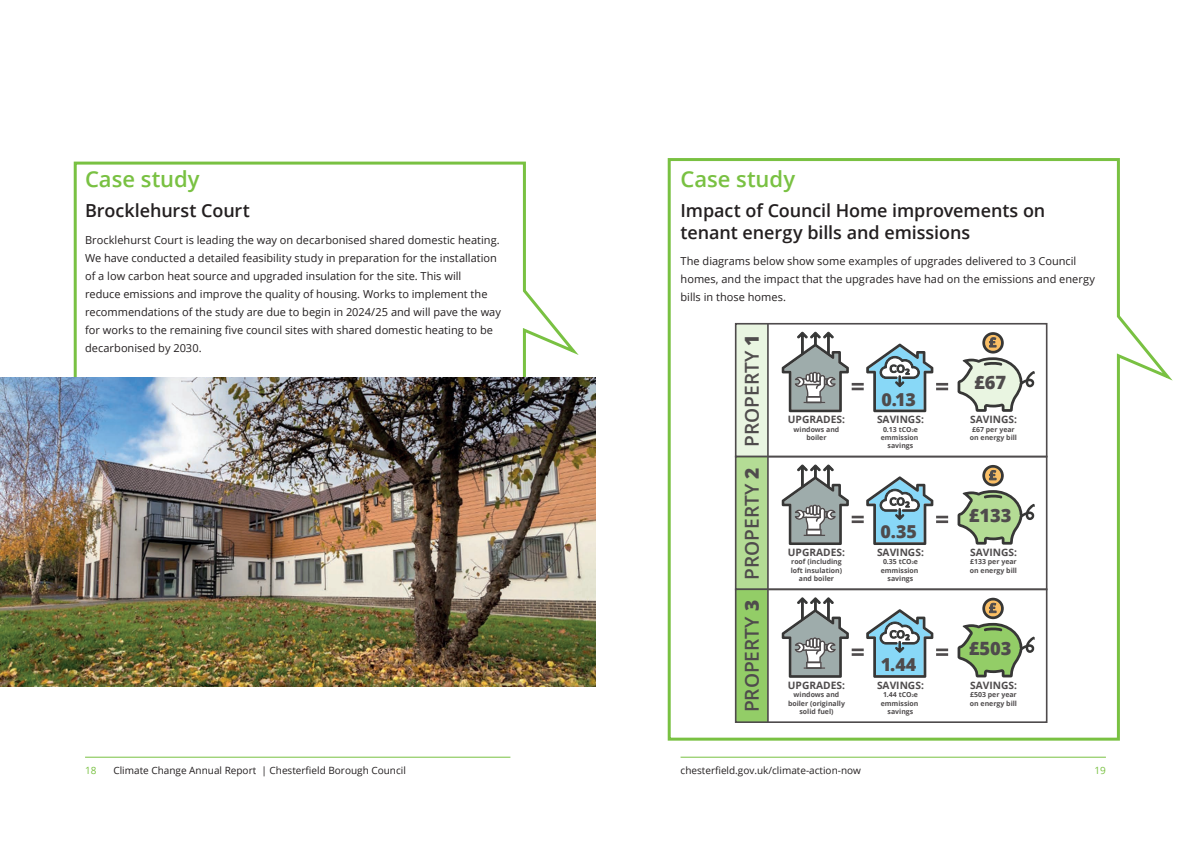
<style>
.page{position:relative;width:1191px;height:842px;background:#fff}
.page>*{position:absolute;margin:0;border:0;box-sizing:border-box;transform-origin:0 0}
.t1{font:600 22px "Open Sans";color:#79c142}
.t2{font:600 19.2px "Open Sans";color:#231f20}
.t3{font:800 18.3px "Open Sans";color:#231f20}
.t4{font:600 18px/21.6px "Open Sans";letter-spacing:-.005em;color:#231f20}
.t5{font:800 17.9px "Open Sans";color:#231f20}
.t6{font:11px/18px "Open Sans";color:#231f20}
.t7{font:700 10.2px "Open Sans";color:#231f20}
.t8{font:10px "Open Sans";color:#231f20}
.t9{font:10px "Open Sans";color:#79c142}
.t10{font:700 6.9px/8.3px "Open Sans";color:#231f20;text-align:center}
.s1{font-weight:800}
.s2{font-size:3.7px}
</style>
<div class="page">
<hr style="left:85px;top:757px;width:425px;height:1px;background:#79c142">
<hr style="left:680px;top:757px;width:426px;height:1px;background:#79c142">
<svg style="left:73px;top:161px;width:506px;height:216px"></svg>
<img style="left:0;top:377px;width:595px;height:309px">
<svg style="left:667px;top:158px;width:506px;height:583px"></svg>
<svg style="left:957px;top:598px;width:78px;height:110px"></svg>
<svg style="left:781px;top:597px;width:167px;height:81px"></svg>
<svg style="left:957px;top:465px;width:78px;height:80px"></svg>
<svg style="left:781px;top:464px;width:167px;height:81px"></svg>
<svg style="left:957px;top:332px;width:78px;height:80px"></svg>
<svg style="left:781px;top:331px;width:167px;height:81px"></svg>
<div style="left:735px;top:324px;width:32px;height:132px;background:#e9f5e1"></div>
<div style="left:735px;top:323px;width:312px;height:134px;border:2px solid #231f20"></div>
<hr style="left:767px;top:324px;width:1px;height:133px;background:#231f20">
<div style="left:735px;top:457px;width:32px;height:132px;background:#b4dc95"></div>
<div style="left:735px;top:456px;width:312px;height:134px;border:2px solid #231f20"></div>
<hr style="left:767px;top:456px;width:1px;height:133px;background:#231f20">
<div style="left:735px;top:589px;width:32px;height:133px;background:#93cd67"></div>
<div style="left:735px;top:588px;width:312px;height:135px;border:2px solid #231f20"></div>
<hr style="left:767px;top:589px;width:1px;height:133px;background:#231f20">
<h1 class="t1" style="left:85px;top:164px;width:116px">Case study</h1>
<h3 class="t4" style="left:85px;top:199px;width:166px">Brocklehurst Court</h3>
<p class="t6" style="left:85px;top:230px;width:417px">Brocklehurst Court is leading the way on decarbonised shared domestic heating.<br>We have conducted a detailed feasibility study in preparation for the installation of a low carbon heat source and upgraded insulation for the site. This will<br>reduce emissions and improve the quality of housing. Works to implement the recommendations of the study are due to begin in 2024/25 and will pave the way for works to the remaining five council sites with shared domestic heating to be decarbonised by 2030.</p>
<h1 class="t1" style="left:680px;top:164px;width:116px">Case study</h1>
<h3 class="t4" style="left:680px;top:199px;width:366px">Impact of Council Home improvements on tenant energy bills and emissions</h3>
<p class="t6" style="left:680px;top:252px;width:416px">The diagrams below show some examples of upgrades delivered to 3 Council homes, and the impact that the upgrades have had on the emissions and energy bills in those homes.</p>
<h2 class="t2" style="left:738px;top:447px;width:114px;rotate:-90deg">PROPERTY <span class="s1">1</span></h2>
<h2 class="t2" style="left:738px;top:580px;width:114px;rotate:-90deg">PROPERTY <span class="s1">2</span></h2>
<h2 class="t2" style="left:738px;top:712px;width:114px;rotate:-90deg">PROPERTY <span class="s1">3</span></h2>
<p class="t7" style="left:788px;top:412px;width:59px">UPGRADES:</p>
<p class="t10" style="left:793px;top:425px;width:47px">windows and boiler</p>
<p class="t7" style="left:788px;top:545px;width:59px">UPGRADES:</p>
<p class="t10" style="left:791px;top:557px;width:53px">roof (including loft insulation) and boiler</p>
<p class="t7" style="left:788px;top:678px;width:59px">UPGRADES:</p>
<p class="t10" style="left:788px;top:690px;width:58px">windows and boiler (originally solid fuel)</p>
<h3 class="t5" style="left:881px;top:385px;width:36px">0.13</h3>
<p class="t7" style="left:877px;top:412px;width:48px">SAVINGS:</p>
<p class="t10" style="left:880px;top:425px;width:39px">0.13 tCO<span class="s2">2</span>e emmission savings</p>
<h3 class="t5" style="left:880px;top:518px;width:38px">0.35</h3>
<p class="t7" style="left:877px;top:545px;width:48px">SAVINGS:</p>
<p class="t10" style="left:880px;top:557px;width:39px">0.35 tCO<span class="s2">2</span>e emmission savings</p>
<h3 class="t5" style="left:881px;top:651px;width:37px">1.44</h3>
<p class="t7" style="left:877px;top:678px;width:48px">SAVINGS:</p>
<p class="t10" style="left:880px;top:690px;width:39px">1.44 tCO<span class="s2">2</span>e emmission savings</p>
<h3 class="t3" style="left:974px;top:369px;width:34px">£67</h3>
<p class="t7" style="left:970px;top:412px;width:48px">SAVINGS:</p>
<p class="t10" style="left:970px;top:425px;width:49px">£67 per year on energy bill</p>
<h3 class="t3" style="left:968px;top:502px;width:44px">£133</h3>
<p class="t7" style="left:970px;top:545px;width:48px">SAVINGS:</p>
<p class="t10" style="left:970px;top:557px;width:49px;text-align:left">£133 per year on energy bill</p>
<h3 class="t3" style="left:968px;top:634px;width:44px">£503</h3>
<p class="t7" style="left:970px;top:678px;width:48px">SAVINGS:</p>
<p class="t10" style="left:970px;top:690px;width:49px;text-align:left">£503 per year on energy bill</p>
<p class="t9" style="left:85px;top:763px;width:13px">18</p>
<p class="t8" style="left:113px;top:763px;width:294px">Climate Change Annual Report | Chesterfield Borough Council</p>
<p class="t8" style="left:680px;top:763px;width:182px">chesterfield.gov.uk/climate-action-now</p>
<p class="t9" style="left:1094px;top:763px;width:13px">19</p>
</div>
